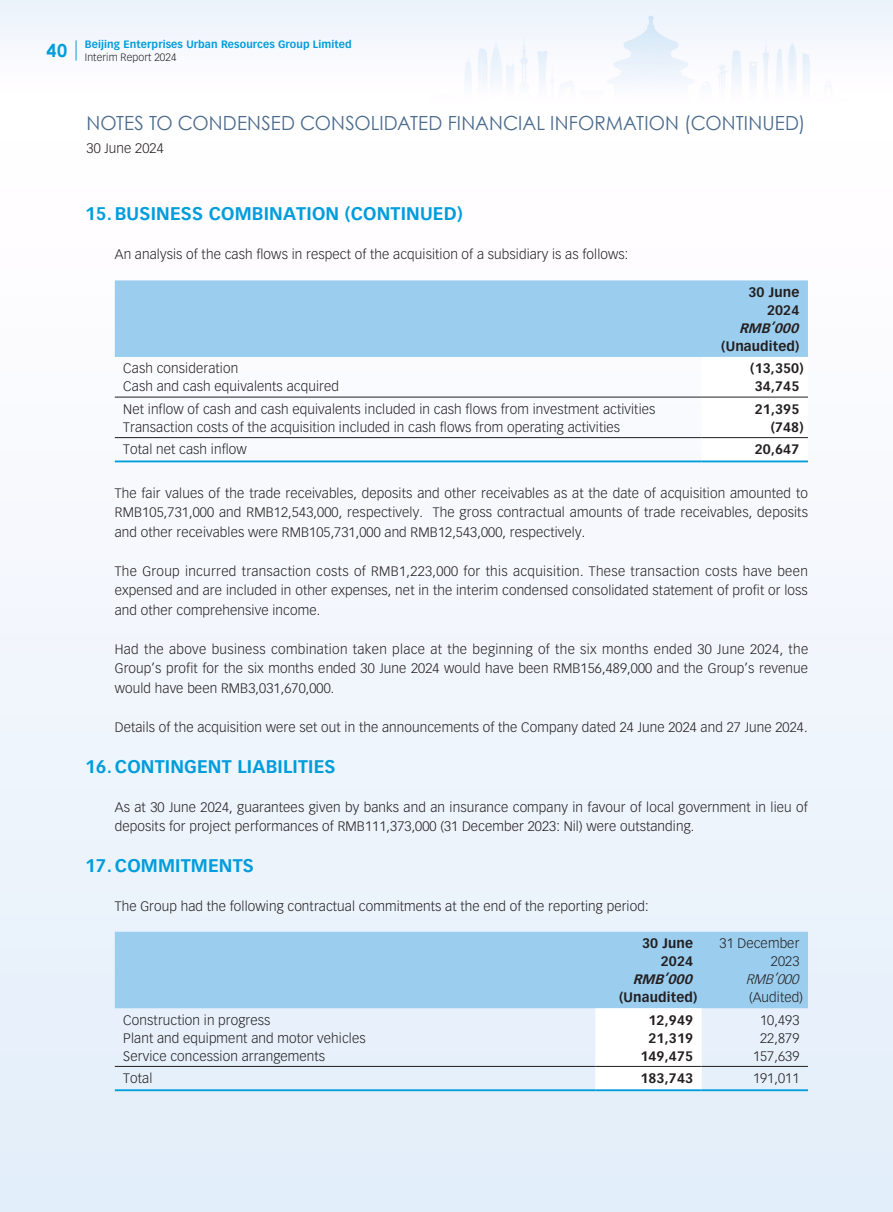
<style>
.page{position:relative;width:893px;height:1212px;background:#fff}
.page>*{position:absolute;margin:0;border:0;box-sizing:border-box;transform-origin:0 0}
.t1{font:19.5px "Century Gothic";letter-spacing:.005em;color:#4c6b8d;scale:.96 1}
.t2{font:700 18px "Vectora LT Std";letter-spacing:.01em;color:#009ddc}
.t3{font:300 13.5px/19.5px "Vectora LT Std";letter-spacing:.01em;color:#231f20;text-align:justify}
.t4{font:700 13.5px/18px "Vectora LT Std";letter-spacing:.01em;color:#231f20;text-align:right}
.t5{font:italic 700 13.5px "Vectora LT Std";color:#231f20}
.t6{font:italic 300 13.5px "Vectora LT Std";color:#231f20}
.t7{font:700 10.5px/12.6px "Vectora LT Std";letter-spacing:.01em;color:#009ddc}
.s1{font-weight:300;color:#231f20}
</style>
<div class="page">
<svg style="left:76px;top:40px;width:1px;height:21px"></svg>
<div style="left:115px;top:280px;width:693px;height:77px;background:#9bcdee"></div>
<svg style="left:702px;top:396px;width:106px;height:43px"></svg>
<hr style="left:115px;top:397px;width:587px;height:1px;background:#231f20">
<hr style="left:702px;top:397px;width:106px;height:1px;background:#231f20">
<hr style="left:115px;top:437px;width:587px;height:1px;background:#231f20">
<hr style="left:702px;top:437px;width:106px;height:1px;background:#231f20">
<hr style="left:115px;top:460px;width:587px;height:2px;background:#009ddc">
<hr style="left:702px;top:460px;width:106px;height:2px;background:#009ddc">
<div style="left:115px;top:932px;width:693px;height:76px;background:#9bcdee"></div>
<svg style="left:595px;top:1008px;width:107px;height:81px"></svg>
<hr style="left:115px;top:1066px;width:480px;height:1px;background:#231f20">
<hr style="left:595px;top:1066px;width:107px;height:1px;background:#231f20">
<hr style="left:702px;top:1066px;width:106px;height:1px;background:#231f20">
<hr style="left:115px;top:1089px;width:480px;height:2px;background:#009ddc">
<hr style="left:595px;top:1089px;width:107px;height:2px;background:#009ddc">
<hr style="left:702px;top:1089px;width:106px;height:2px;background:#009ddc">
<p class="t7" style="left:46px;top:38px;width:307px;text-indent:38px">Beijing Enterprises Urban Resources Group Limited<br><sup>40</sup> <span class="s1">Interim Report 2024</span></p>
<h1 class="t1" style="left:87px;top:110px;width:750px">NOTES TO CONDENSED CONSOLIDATED FINANCIAL INFORMATION (CONTINUED)</h1>
<p class="t3" style="left:87px;top:138px;width:79px">30 June 2024</p>
<h2 class="t2" style="left:85px;top:203px;width:379px">15. BUSINESS COMBINATION (CONTINUED)</h2>
<p class="t3" style="left:115px;top:245px;width:515px">An analysis of the cash flows in respect of the acquisition of a subsidiary is as follows:</p>
<p class="t4" style="left:748px;top:283px;width:53px">30 June<br>2024</p>
<p class="t5" style="left:739px;top:320px;width:65px">RMB’000</p>
<p class="t4" style="left:721px;top:337px;width:80px">(Unaudited)</p>
<p class="t3" style="left:123px;top:359px;width:116px">Cash consideration</p>
<p class="t4" style="left:750px;top:359px;width:55px">(13,350)</p>
<p class="t3" style="left:123px;top:377px;width:217px">Cash and cash equivalents acquired</p>
<p class="t4" style="left:755px;top:377px;width:46px">34,745</p>
<p class="t3" style="left:123px;top:399px;width:534px">Net inflow of cash and cash equivalents included in cash flows from investment activities</p>
<p class="t4" style="left:755px;top:400px;width:46px">21,395</p>
<p class="t3" style="left:123px;top:417px;width:498px">Transaction costs of the acquisition included in cash flows from operating activities</p>
<p class="t4" style="left:771px;top:418px;width:35px">(748)</p>
<p class="t3" style="left:123px;top:440px;width:125px">Total net cash inflow</p>
<p class="t4" style="left:755px;top:440px;width:46px">20,647</p>
<p class="t3" style="left:115px;top:484px;width:695px">The fair values of the trade receivables, deposits and other receivables as at the date of acquisition amounted to RMB105,731,000 and RMB12,543,000, respectively. The gross contractual amounts of trade receivables, deposits and other receivables were RMB105,731,000 and RMB12,543,000, respectively.</p>
<p class="t3" style="left:115px;top:562px;width:695px">The Group incurred transaction costs of RMB1,223,000 for this acquisition. These transaction costs have been expensed and are included in other expenses, net in the interim condensed consolidated statement of profit or loss and other comprehensive income.</p>
<p class="t3" style="left:115px;top:640px;width:695px">Had the above business combination taken place at the beginning of the six months ended 30 June 2024, the Group’s profit for the six months ended 30 June 2024 would have been RMB156,489,000 and the Group’s revenue would have been RMB3,031,670,000.</p>
<p class="t3" style="left:115px;top:717px;width:694px">Details of the acquisition were set out in the announcements of the Company dated 24 June 2024 and 27 June 2024.</p>
<h2 class="t2" style="left:85px;top:755px;width:252px">16. CONTINGENT LIABILITIES</h2>
<p class="t3" style="left:115px;top:797px;width:694px">As at 30 June 2024, guarantees given by banks and an insurance company in favour of local government in lieu of deposits for project performances of RMB111,373,000 (31 December 2023: Nil) were outstanding.</p>
<h2 class="t2" style="left:85px;top:854px;width:170px">17. COMMITMENTS</h2>
<p class="t3" style="left:115px;top:896px;width:535px">The Group had the following contractual commitments at the end of the reporting period:</p>
<p class="t4" style="left:642px;top:934px;width:53px">30 June</p>
<p class="t3" style="left:719px;top:934px;width:81px">31 December</p>
<p class="t4" style="left:661px;top:952px;width:34px">2024</p>
<p class="t3" style="left:771px;top:952px;width:30px">2023</p>
<p class="t5" style="left:633px;top:971px;width:65px">RMB’000</p>
<p class="t6" style="left:746px;top:971px;width:58px">RMB’000</p>
<p class="t4" style="left:619px;top:988px;width:80px">(Unaudited)</p>
<p class="t3" style="left:749px;top:988px;width:55px">(Audited)</p>
<p class="t3" style="left:123px;top:1010px;width:149px">Construction in progress</p>
<p class="t4" style="left:648px;top:1011px;width:46px">12,949</p>
<p class="t3" style="left:760px;top:1010px;width:41px">10,493</p>
<p class="t3" style="left:123px;top:1028px;width:244px">Plant and equipment and motor vehicles</p>
<p class="t4" style="left:648px;top:1029px;width:46px">21,319</p>
<p class="t3" style="left:760px;top:1028px;width:41px">22,879</p>
<p class="t3" style="left:123px;top:1046px;width:203px">Service concession arrangements</p>
<p class="t4" style="left:640px;top:1047px;width:54px">149,475</p>
<p class="t3" style="left:753px;top:1046px;width:48px">157,639</p>
<p class="t3" style="left:123px;top:1069px;width:31px">Total</p>
<p class="t4" style="left:640px;top:1069px;width:54px">183,743</p>
<p class="t3" style="left:753px;top:1069px;width:48px">191,011</p>
</div>
